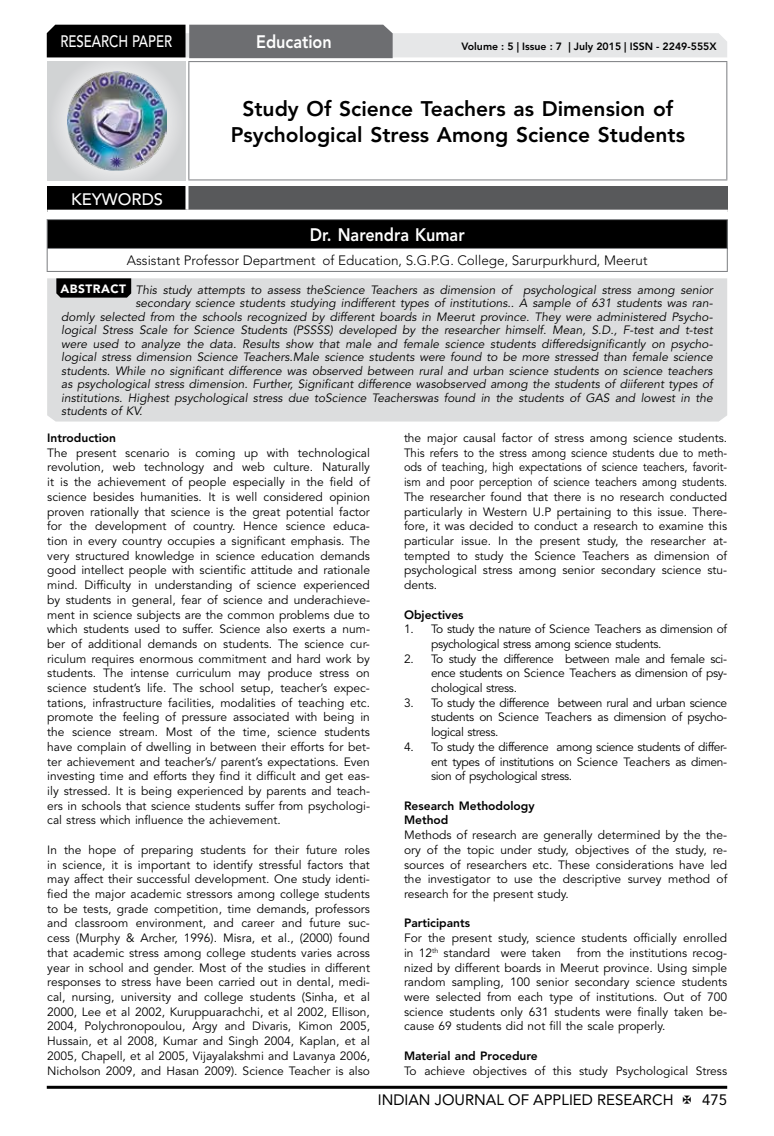
<style>
.page{position:relative;width:774px;height:1136px;background:#fff}
.page>*{position:absolute;margin:0;border:0;box-sizing:border-box;transform-origin:0 0}
.t1{font:800 21px/26.2px "Avenir LT Std";color:#000;text-align:center}
.t2{font:800 18px "Avenir LT Std";color:#fff;scale:.9 1}
.t3{font:500 16.5px "Avenir LT Std";color:#fff;scale:.8 1}
.t4{font:500 16.5px "Avenir LT Std";color:#fff}
.t5{font:15px "Avenir LT Std";color:#000}
.t6{font:300 13.5px "Avenir LT Std";color:#000}
.t7{font:12px/14.7px "Avenir LT Std";color:#000;text-align:justify}
.t8{font:italic 12px "Avenir LT Std";color:#000}
.t9{font:12px/14.7px "Avenir LT Std";letter-spacing:-.03em;color:#000}
.t10{font:800 12px/14.7px "Avenir LT Std";color:#000}
.t11{font:800 10.5px "Avenir LT Std";color:#000}
.s1{font-weight:900;font-style:normal;color:#fff}
</style>
<div class="page">
<hr style="left:47px;top:1085px;width:680px;height:3px;background:#000">
<div style="left:48px;top:62px;width:137px;height:118px;background:linear-gradient(to right,#d9dadb,#d9dadb)"></div>
<img style="left:68px;top:71px;width:99px;height:100px">
<svg style="left:47px;top:25px;width:680px;height:33px;background:#979899"></svg>
<hr style="left:188px;top:61px;width:539px;height:1px;background:#808285">
<hr style="left:188px;top:62px;width:1px;height:117px;background:#808285">
<hr style="left:726px;top:62px;width:1px;height:117px;background:#808285">
<hr style="left:188px;top:179px;width:539px;height:1px;background:#808285">
<div style="left:47px;top:219px;width:680px;height:29px;background:#000"></div>
<hr style="left:47px;top:219px;width:681px;height:1px;background:#808285">
<hr style="left:47px;top:248px;width:681px;height:1px;background:#808285">
<svg style="left:47px;top:220px;width:1px;height:51px"></svg>
<svg style="left:727px;top:220px;width:1px;height:51px"></svg>
<hr style="left:47px;top:271px;width:681px;height:1px;background:#808285">
<div style="left:47px;top:186px;width:140px;height:25px;background:#000"></div>
<div style="left:187px;top:186px;width:541px;height:25px;background:#58595b"></div>
<hr style="left:185px;top:186px;width:3px;height:24px;background:#fff">
<hr style="left:47px;top:210px;width:140px;height:3px;background:#fff">
<hr style="left:187px;top:210px;width:541px;height:3px;background:#fff">
<div style="left:47px;top:278px;width:680px;height:143px;background:#dcddde"></div>
<svg style="left:56px;top:278px;width:75px;height:19px"></svg>
<h3 class="t3" style="left:60px;top:32px;width:139px">RESEARCH PAPER</h3>
<h3 class="t4" style="left:71px;top:189px;width:94px">KEYWORDS</h3>
<h2 class="t2" style="left:256px;top:31px;width:86px">Education</h2>
<p class="t11" style="left:461px;top:41px;width:257px">Volume : 5 | Issue : 7 | July 2015 | ISSN - 2249-555X</p>
<h1 class="t1" style="left:231px;top:95px;width:456px">Study Of Science Teachers as Dimension of<br>Psychological Stress Among Science Students</h1>
<h2 class="t2" style="left:310px;top:224px;width:173px">Dr. Narendra Kumar</h2>
<p class="t6" style="left:127px;top:252px;width:522px">Assistant Professor Department of Education, S.G.P.G. College, Sarurpurkhurd, Meerut</p>
<p class="t8" style="left:61px;top:282px;width:654px"><span class="s1">ABSTRACT</span> This study attempts to assess theScience Teachers as dimension of psychological stress among senior</p>
<p class="t8" style="left:135px;top:296px;width:579px">secondary science students studying indifferent types of institutions.. A sample of 631 students was ran-</p>
<p class="t8" style="left:61px;top:309px;width:653px">domly selected from the schools recognized by different boards in Meerut province. They were administered Psycho-</p>
<p class="t8" style="left:61px;top:323px;width:653px">logical Stress Scale for Science Students (PSSSS) developed by the researcher himself. Mean, S.D., F-test and t-test</p>
<p class="t8" style="left:61px;top:336px;width:653px">were used to analyze the data. Results show that male and female science students differedsignificantly on psycho-</p>
<p class="t8" style="left:61px;top:350px;width:653px">logical stress dimension Science Teachers.Male science students were found to be more stressed than female science</p>
<p class="t8" style="left:61px;top:363px;width:653px">students. While no significant difference was observed between rural and urban science students on science teachers</p>
<p class="t8" style="left:61px;top:377px;width:653px">as psychological stress dimension. Further, Significant difference wasobserved among the students of diiferent types of</p>
<p class="t8" style="left:61px;top:390px;width:653px">institutions. Highest psychological stress due toScience Teacherswas found in the students of GAS and lowest in the</p>
<p class="t8" style="left:61px;top:404px;width:83px">students of KV.</p>
<p class="t10" style="left:47px;top:430px;width:70px">Introduction</p>
<p class="t7" style="left:47px;top:445px;width:324px">The present scenario is coming up with technological revolution, web technology and web culture. Naturally it is the achievement of people especially in the field of science besides humanities. It is well considered opinion proven rationally that science is the great potential factor for the development of country. Hence science educa&shy;tion in every country occupies a significant emphasis. The very structured knowledge in science education demands good intellect people with scientific attitude and rationale mind. Difficulty in understanding of science experienced by students in general, fear of science and underachieve&shy;ment in science subjects are the common problems due to which students used to suffer. Science also exerts a num&shy;ber of additional demands on students. The science cur&shy;riculum requires enormous commitment and hard work by students. The intense curriculum may produce stress on science student’s life. The school setup, teacher’s expec&shy;tations, infrastructure facilities, modalities of teaching etc. promote the feeling of pressure associated with being in the science stream. Most of the time, science students have complain of dwelling in between their efforts for bet&shy;ter achievement and teacher’s/ parent’s expectations. Even investing time and efforts they find it difficult and get eas&shy;ily stressed. It is being experienced by parents and teach&shy;ers in schools that science students suffer from psychologi&shy;cal stress which influence the achievement.</p>
<p class="t7" style="left:47px;top:842px;width:324px">In the hope of preparing students for their future roles in science, it is important to identify stressful factors that may affect their successful development. One study identi&shy;fied the major academic stressors among college students to be tests, grade competition, time demands, professors and classroom environment, and career and future suc&shy;cess (Murphy &amp; Archer, 1996). Misra, et al., (2000) found that academic stress among college students varies across year in school and gender. Most of the studies in different responses to stress have been carried out in dental, medi&shy;cal, nursing, university and college students (Sinha, et al 2000, Lee et al 2002, Kuruppuarachchi, et al 2002, Ellison, 2004, Polychronopoulou, Argy and Divaris, Kimon 2005, Hussain, et al 2008, Kumar and Singh 2004, Kaplan, et al 2005, Chapell, et al 2005, Vijayalakshmi and Lavanya 2006, Nicholson 2009, and Hasan 2009). Science Teacher is also</p>
<p class="t7" style="left:404px;top:431px;width:325px">the major causal factor of stress among science students.<br>This refers to the stress among science students due to meth&shy;ods of teaching, high expectations of science teachers, favorit&shy;ism and poor perception of science teachers among students.<br>The researcher found that there is no research conducted particularly in Western U.P pertaining to this issue. There&shy;fore, it was decided to conduct a research to examine this particular issue. In the present study, the researcher at&shy;tempted to study the Science Teachers as dimension of psychological stress among senior secondary science stu&shy;dents.</p>
<p class="t10" style="left:404px;top:607px;width:61px">Objectives</p>
<p class="t9" style="left:431px;top:622px;width:298px;text-indent:-27px">1. To study the nature of Science Teachers as dimension of psychological stress among science students.</p>
<p class="t7" style="left:431px;top:651px;width:298px;text-indent:-27px">2. To study the difference between male and female sci&shy;ence students on Science Teachers as dimension of psy&shy;chological stress.</p>
<p class="t7" style="left:431px;top:695px;width:298px;text-indent:-27px">3. To study the difference between rural and urban science students on Science Teachers as dimension of psycho&shy;logical stress.</p>
<p class="t7" style="left:431px;top:739px;width:298px;text-indent:-27px">4. To study the difference among science students of differ&shy;ent types of institutions on Science Teachers as dimen&shy;sion of psychological stress.</p>
<p class="t10" style="left:404px;top:798px;width:132px">Research Methodology<br>Method</p>
<p class="t7" style="left:404px;top:827px;width:325px">Methods of research are generally determined by the the&shy;ory of the topic under study, objectives of the study, re&shy;sources of researchers etc. These considerations have led the investigator to use the descriptive survey method of research for the present study.</p>
<p class="t10" style="left:404px;top:915px;width:68px">Participants</p>
<p class="t7" style="left:404px;top:930px;width:325px">For the present study, science students officially enrolled in 12<sup>th</sup> standard were taken</p>
<p class="t7" style="left:404px;top:945px;width:325px;text-indent:173px">from the institutions recog&shy;nized by different boards in Meerut province. Using simple random sampling, 100 senior secondary science students were selected from each type of institutions. Out of 700 science students only 631 students were finally taken be&shy;cause 69 students did not fill the scale properly.</p>
<p class="t10" style="left:404px;top:1048px;width:135px">Material and Procedure</p>
<p class="t7" style="left:404px;top:1063px;width:325px">To achieve objectives of this study Psychological Stress</p>
<p class="t5" style="left:378px;top:1090px;width:297px">INDIAN JOURNAL OF APPLIED RESEARCH</p>
<p class="t5" style="left:702px;top:1090px;width:27px">475</p>
</div>
